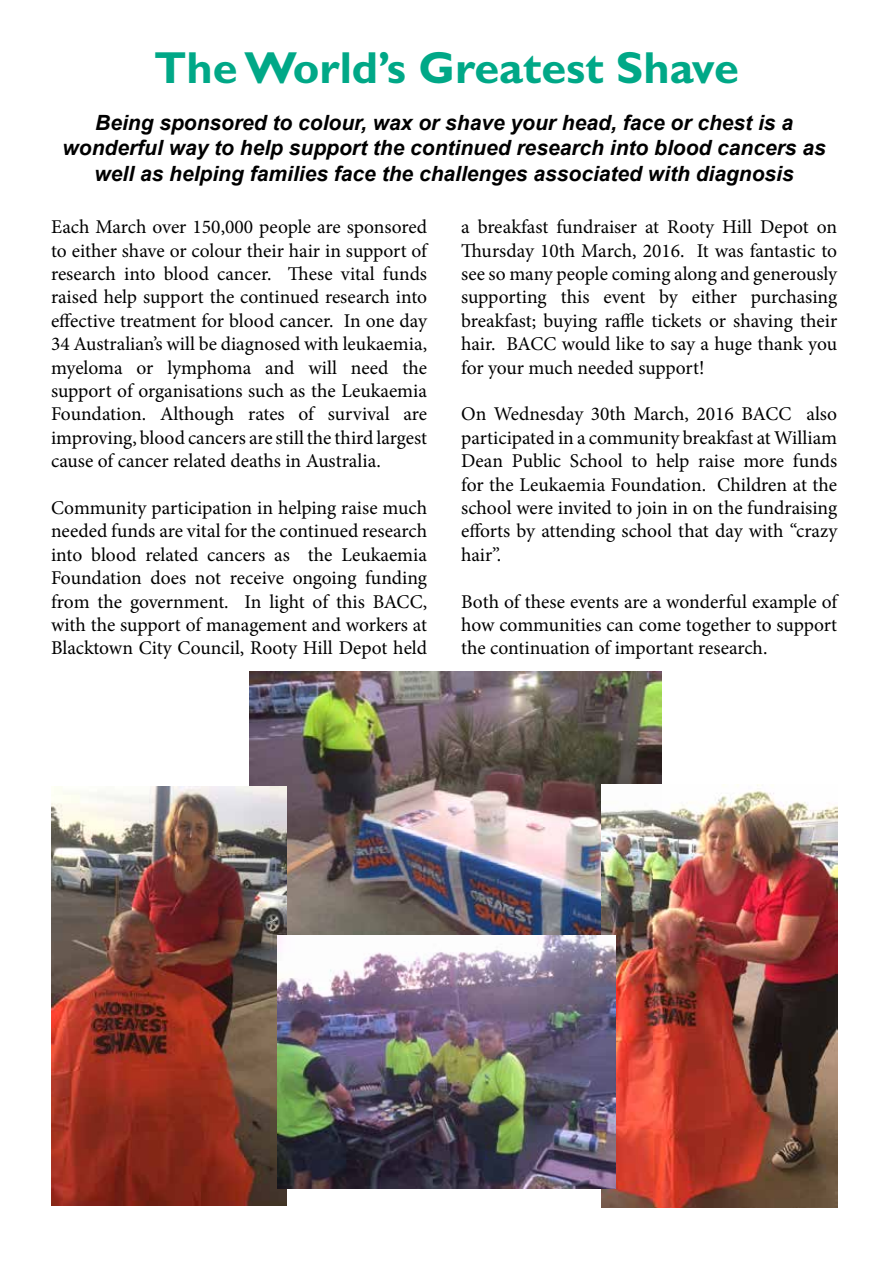
<style>
.page{position:relative;width:893px;height:1263px;background:#fff}
.page>*{position:absolute;margin:0;border:0;box-sizing:border-box;transform-origin:0 0}
.t1{font:700 45px "Gill Sans Std";color:#00a887}
.t2{font:italic 700 21px/25.2px "Arial";color:#000;text-align:center}
.t3{font:19.5px/23.4px "Minion Pro";color:#000;text-align:justify}
</style>
<div class="page">
<img style="left:249px;top:672px;width:412px;height:263px">
<img style="left:51px;top:786px;width:236px;height:419px">
<img style="left:602px;top:784px;width:235px;height:424px">
<img style="left:278px;top:935px;width:337px;height:254px">
<h1 class="t1" style="left:154px;top:41px;width:586px">The World’s Greatest Shave</h1>
<p class="t2" style="left:63px;top:111px;width:765px">Being sponsored to colour, wax or shave your head, face or chest is a wonderful way to help support the continued research into blood cancers as well as helping families face the challenges associated with diagnosis</p>
<p class="t3" style="left:51px;top:215px;width:379px">Each March over 150,000 people are sponsored to either shave or colour their hair in support of research into blood cancer. These vital funds raised help support the continued research into effective treatment for blood cancer. In one day 34 Australian’s will be diagnosed with leukaemia, myeloma or lymphoma and will need the support of organisations such as the Leukaemia Foundation. Although rates of survival are improving, blood cancers are still the third largest cause of cancer related deaths in Australia.</p>
<p class="t3" style="left:51px;top:496px;width:378px">Community participation in helping raise much needed funds are vital for the continued research into blood related cancers as the Leukaemia Foundation does not receive ongoing funding from the government. In light of this BACC</p>
<p class="t3" style="left:51px;top:590px;width:378px;text-indent:372px">, with the support of management and workers at Blacktown City Council, Rooty Hill Depot held</p>
<p class="t3" style="left:461px;top:215px;width:378px">a breakfast fundraiser at Rooty Hill Depot on Thursday 10th March, 2016. It was fantastic to see so many people coming along and generously supporting this event by either purchasing breakfast; buying raffle tickets or shaving their hair. BACC</p>
<p class="t3" style="left:461px;top:332px;width:378px;text-indent:101px">would like to say a huge thank you for your much needed support!</p>
<p class="t3" style="left:461px;top:403px;width:294px">On Wednesday 30th March, 2016 BACC</p>
<p class="t3" style="left:461px;top:403px;width:378px;text-indent:345px">also participated in a community breakfast at William Dean Public School to help raise more funds for the Leukaemia Foundation. Children at the school were invited to join in on the fundraising efforts by attending school that day with “crazy hair”.</p>
<p class="t3" style="left:461px;top:590px;width:379px">Both of these events are a wonderful example of how communities can come together to support the continuation of important research.</p>
</div>
